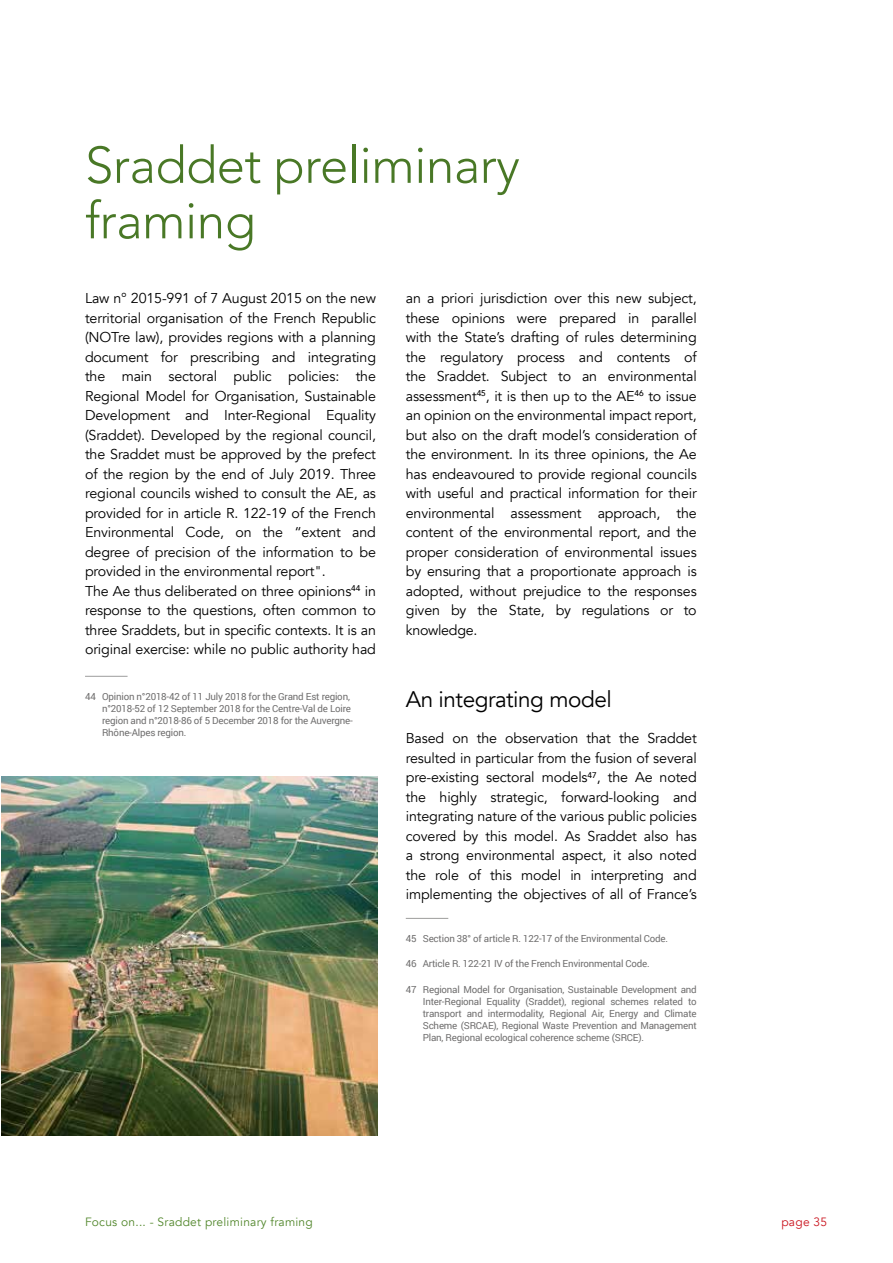
<style>
.page{position:relative;width:893px;height:1263px;background:#fff}
.page>*{position:absolute;margin:0;border:0;box-sizing:border-box;transform-origin:0 0}
.t1{font:300 51px/55.5px "Avenir";letter-spacing:-.01em;color:#497826}
.t2{font:22.5px "Avenir";letter-spacing:-.02em;color:#000}
.t3{font:14.25px/19.5px "Avenir";letter-spacing:-.01em;color:#000;text-align:justify}
.t4{font:12px "Avenir";letter-spacing:.02em;color:#52872c}
.t5{font:12px "Avenir";letter-spacing:.02em;color:#ca151f}
.t6{font:9.75px/12px "Roboto";letter-spacing:-.02em;color:#706f6f}
</style>
<div class="page">
<img style="left:1px;top:776px;width:376px;height:359px">
<hr style="left:85px;top:676px;width:43px;height:1px;background:#9d9d9c">
<hr style="left:406px;top:918px;width:42px;height:1px;background:#9d9d9c">
<h1 class="t1" style="left:85px;top:138px;width:436px">Sraddet preliminary framing</h1>
<p class="t3" style="left:85px;top:289px;width:292px;text-align:left">Law n° 2015-991 of 7 August 2015 on the new territorial organisation of the French Republic (NOTre law), provides regions with a planning document for prescribing and integrating the main sectoral public policies: the Regional Model for Organisation, Sustainable Development and Inter-Regional Equality (Sraddet). Developed by the regional council, the Sraddet must be approved by the prefect of the region by the end of July 2019. Three regional councils wished to consult the AE, as provided for in article R. 122-19 of the French Environmental Code, on the “extent and degree of precision of the information to be provided in the environmental report".<br>The Ae thus deliberated on three opinions<sup>44</sup> in response to the questions, often common to three Sraddets, but in specific contexts. It is an original exercise: while no public authority had</p>
<p class="t6" style="left:102px;top:690px;width:252px;text-indent:-17px">44 Opinion n°2018-42 of 11 July 2018 for the Grand Est region, n°2018-52 of 12 September 2018 for the Centre-Val de Loire region and n°2018-86 of 5 December 2018 for the Auvergne-Rhône-Alpes region.</p>
<p class="t3" style="left:406px;top:289px;width:292px">an a priori jurisdiction over this new subject, these opinions were prepared in parallel with the State’s drafting of rules determining the regulatory process and contents of the Sraddet. Subject to an environmental assessment<sup>45</sup>, it is then up to the AE<sup>46</sup> to issue an opinion on the environmental impact report, but also on the draft model’s consideration of the environment. In its three opinions, the Ae has endeavoured to provide regional councils with useful and practical information for their environmental assessment approach, the content of the environmental report, and the proper consideration of environmental issues by ensuring that a proportionate approach is adopted, without prejudice to the responses given by the State, by regulations or to knowledge.</p>
<h2 class="t2" style="left:406px;top:686px;width:207px">An integrating model</h2>
<p class="t3" style="left:406px;top:729px;width:292px">Based on the observation that the Sraddet resulted in particular from the fusion of several pre-existing sectoral models<sup>47</sup>, the Ae noted the highly strategic, forward-looking and integrating nature of the various public policies covered by this model. As Sraddet also has a strong environmental aspect, it also noted the role of this model in interpreting and implementing the objectives of all of France’s</p>
<p class="t6" style="left:406px;top:932px;width:264px">45 Section 38° of article R. 122-17 of the Environmental Code.</p>
<p class="t6" style="left:406px;top:957px;width:246px">46 Article R. 122-21 IV of the French Environmental Code.</p>
<p class="t6" style="left:423px;top:983px;width:275px;text-align:justify;text-indent:-17px">47 Regional Model for Organisation, Sustainable Development and Inter-Regional Equality (Sraddet), regional schemes related to transport and intermodality, Regional Air, Energy and Climate Scheme (SRCAE), Regional Waste Prevention and Management Plan, Regional ecological coherence scheme (SRCE).</p>
<p class="t4" style="left:85px;top:1214px;width:229px">Focus on... - Sraddet preliminary framing</p>
<p class="t5" style="left:781px;top:1215px;width:47px">page 35</p>
</div>
